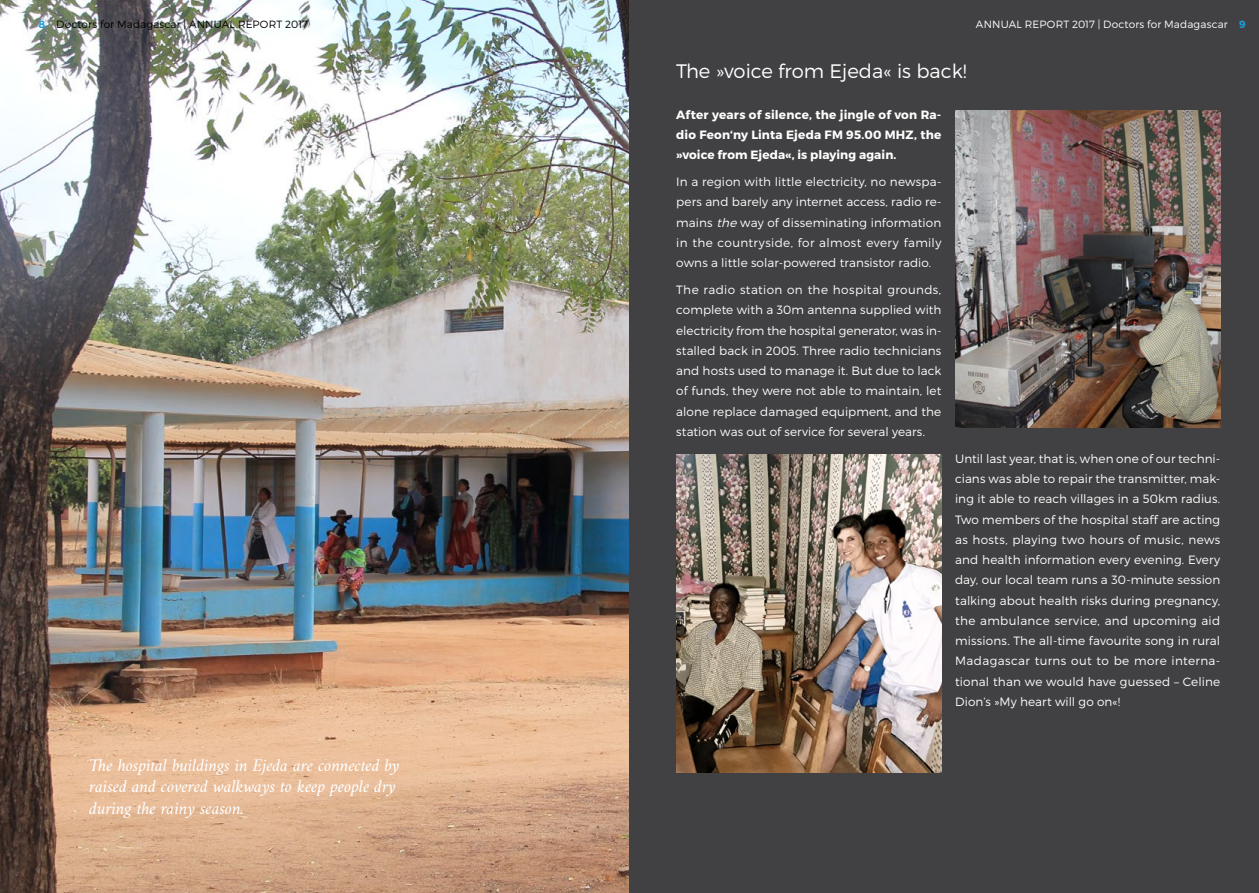
<style>
.page{position:relative;width:1259px;height:893px;background:#fff}
.page>*{position:absolute;margin:0;border:0;box-sizing:border-box;transform-origin:0 0}
.t1{font:300 19.5px "Montserrat";color:#fff}
.t2{font:italic 18px/21.6px "Amiri";letter-spacing:-.01em;color:#fff}
.t3{font:300 12px/20.2px "Montserrat";letter-spacing:.015em;color:#fff;text-align:justify}
.t4{font:700 12px/20.2px "Montserrat";letter-spacing:.01em;color:#fff;text-align:justify}
.t5{font:300 10.5px "Montserrat";letter-spacing:.015em;color:#000}
.t6{font:300 10.5px "Montserrat";letter-spacing:.015em;color:#fff}
.s1{font-weight:700;color:#1c9ad6}
.s2{font-style:italic}
</style>
<div class="page">
<img style="left:0;top:0;width:629px;height:893px">
<div style="left:629px;top:0;width:630px;height:893px;background:#414042"></div>
<img style="left:955px;top:110px;width:265px;height:318px">
<img style="left:676px;top:455px;width:265px;height:317px">
<p class="t5" style="left:38px;top:18px;width:271px"><span class="s1">8</span> Doctors for Madagascar | Annual Report 2017</p>
<p class="t6" style="left:976px;top:18px;width:271px">Annual Report 2017 | Doctors for Madagascar <span class="s1">9</span></p>
<h1 class="t1" style="left:676px;top:59px;width:292px">The »voice from Ejeda« is back!</h1>
<p class="t4" style="left:676px;top:104px;width:267px">After years of silence, the jingle of von Ra&shy;dio Feon‘ny Linta Ejeda FM 95.00 MHZ, the »voice from Ejeda«, is playing again.</p>
<p class="t3" style="left:676px;top:171px;width:267px">In a region with little electricity, no newspa&shy;pers and barely any internet access, radio re&shy;mains <span class="s2">the</span> way of disseminating information in the countryside, for almost every family owns a little solar-powered transistor radio.</p>
<p class="t3" style="left:676px;top:279px;width:267px">The radio station on the hospital grounds, complete with a 30m antenna supplied with electricity from the hospital generator, was in&shy;stalled back in 2005. Three radio technicians and hosts used to manage it. But due to lack of funds, they were not able to maintain, let alone replace damaged equipment, and the station was out of service for several years.</p>
<h2 class="t2" style="left:89px;top:754px;width:312px">The hospital buildings in Ejeda are connected by raised and covered walkways to keep people dry during the rainy season.</h2>
<p class="t3" style="left:955px;top:448px;width:267px">U ntil last year, that is, when one of our techni&shy;cians was able to repair the transmitter, mak&shy;ing it able to reach villages in a 50km radius.<br>Two members of the hospital staff are acting as hosts, playing two hours of music, news and health information every evening. Every day, our local team runs a 30-minute session talking about health risks during pregnancy, the ambulance service, and upcoming aid missions. The all-time favourite song in rural Madagascar turns out to be more interna&shy;tional than we would have guessed – Celine Dion’s »My heart will go on«!</p>
</div>
